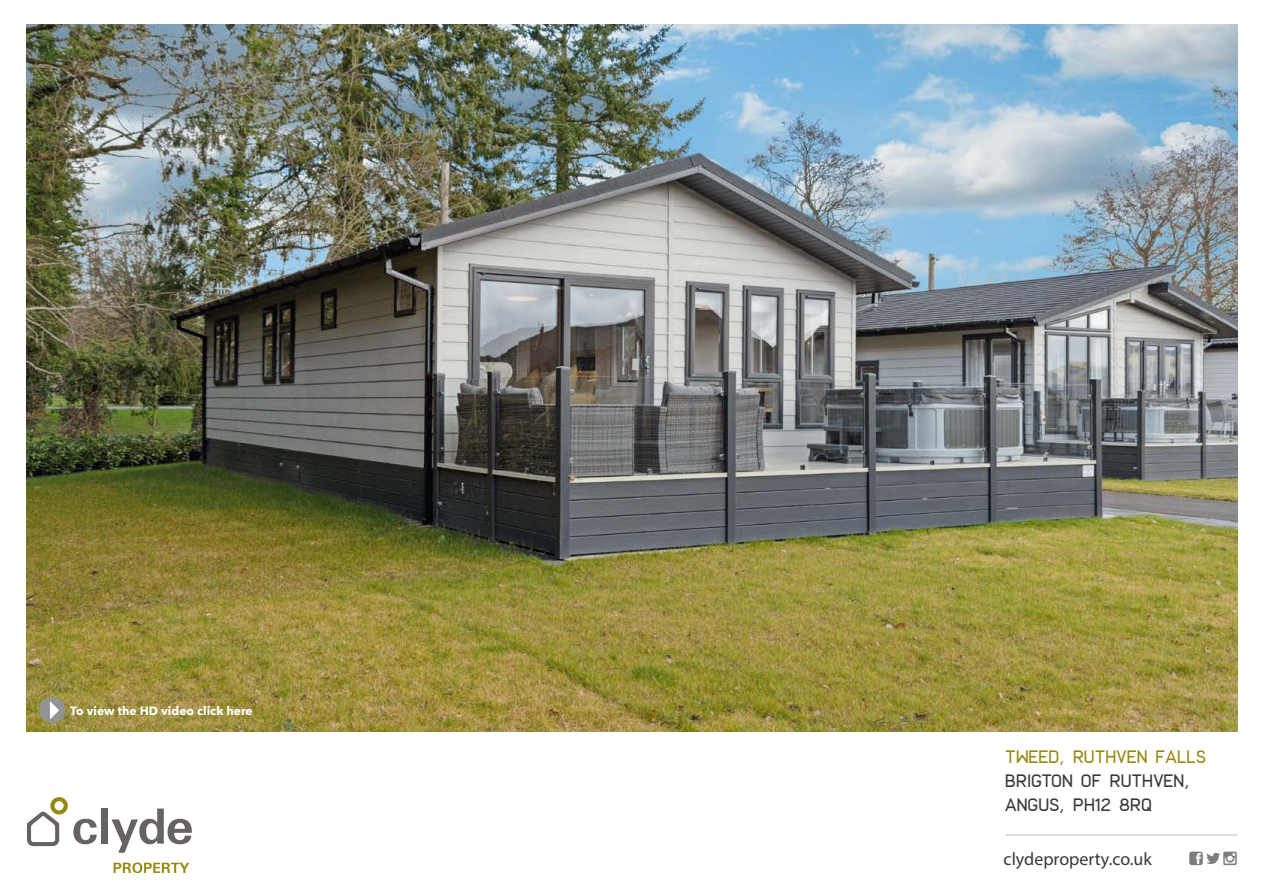
<style>
.page{position:relative;width:1263px;height:893px;background:#fff}
.page>*{position:absolute;margin:0;border:0;box-sizing:border-box;transform-origin:0 0}
.t1{font:18px/24px "Frank";color:#393939}
.t2{font:18px "Myriad Pro";color:#393939}
.t3{font:18px "Frank";color:#988811}
.t4{font:700 12px "Avenir Next";color:#fff}
</style>
<div class="page">
<div style="left:50px;top:797px;width:18px;height:17px;border:4px solid #978811;border-radius:50%"></div>
<svg style="left:73px;top:819px;width:24px;height:25px"></svg>
<div style="left:101px;top:808px;width:7px;height:36px;background:#676362"></div>
<svg style="left:112px;top:808px;width:80px;height:45px"></svg>
<svg style="left:114px;top:862px;width:75px;height:11px"></svg>
<svg style="left:27px;top:810px;width:34px;height:37px"></svg>
<img style="left:27px;top:24px;width:1210px;height:707px">
<hr style="left:1005px;top:835px;width:232px;height:1px;background:#7c7c7c">
<div style="left:39px;top:697px;width:26px;height:26px;background:#939393;border-radius:50%"></div>
<svg style="left:50px;top:701px;width:9px;height:18px"></svg>
<p class="t4" style="left:70px;top:700px;width:184px">To view the HD video click here</p>
<p class="t3" style="left:1005px;top:746px;width:202px">TWEED, RUTHVEN FALLS</p>
<p class="t1" style="left:1005px;top:769px;width:186px">BRIGTON OF RUTHVEN,<br>ANGUS, PH12 8RQ</p>
<p class="t2" style="left:1003px;top:848px;width:150px">clydeproperty.co.uk</p>
</div>
